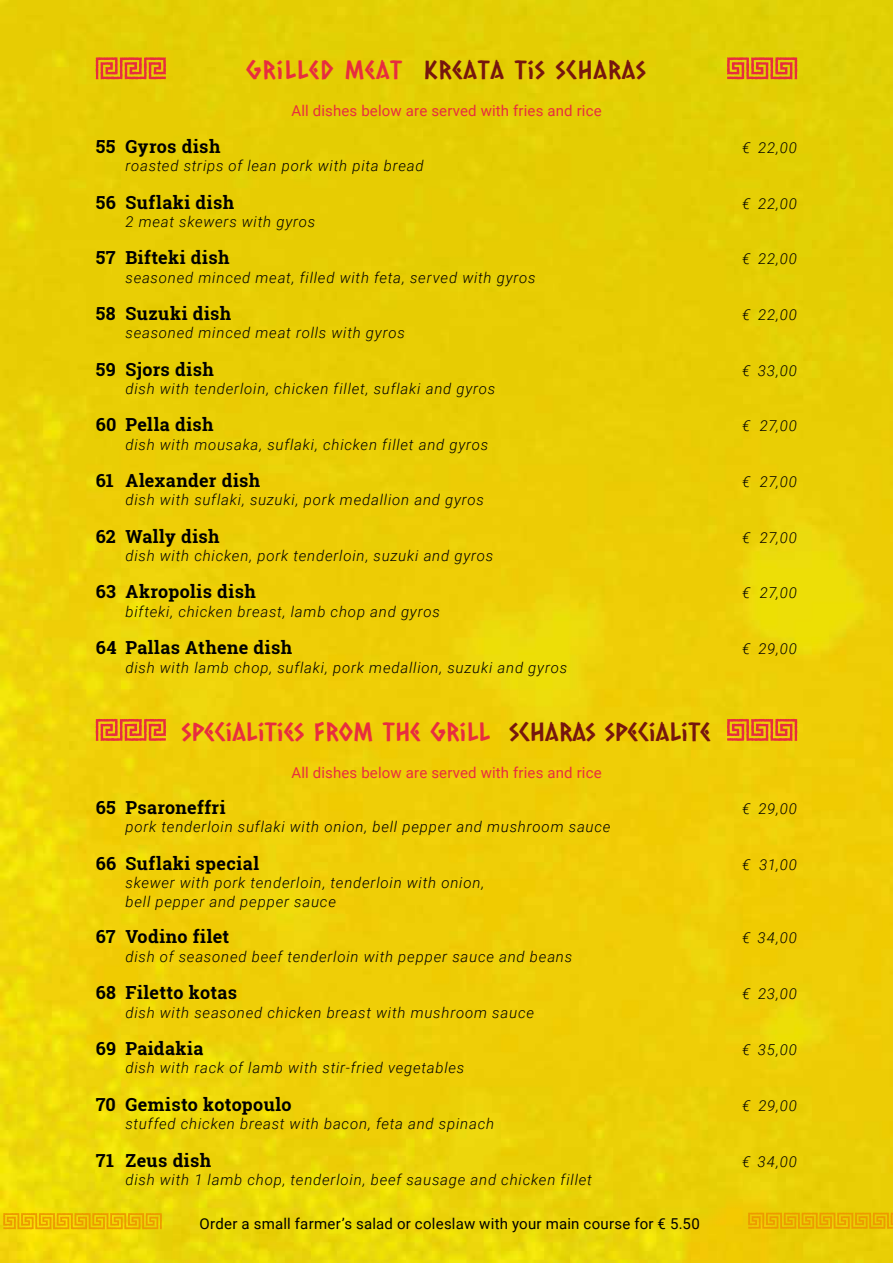
<style>
.page{position:relative;width:893px;height:1263px;background:#fff}
.page>*{position:absolute;margin:0;border:0;box-sizing:border-box;transform-origin:0 0}
.t1{font:25.5px "Caesar Dressing";letter-spacing:.025em;color:#e72d3f}
.t2{font:25.5px "Caesar Dressing";letter-spacing:.05em;color:#75160e}
.t3{font:700 18px "Roboto Slab";letter-spacing:.025em;color:#000}
.t4{font:italic 300 15px/18.3px "Roboto";letter-spacing:.055em;color:#000}
.t5{font:15px "Roboto";letter-spacing:.01em;color:#e72d3f}
.t6{font:15px "Roboto";letter-spacing:.015em;color:#000}
.s1{color:#e72d3f}
.s2{color:#75160e}
</style>
<div class="page">
<img style="left:0;top:0;width:893px;height:1263px">
<svg style="left:0;top:1213px;width:173px;height:16px;background:#eeb803"></svg>
<svg style="left:748px;top:1212px;width:145px;height:17px;background:#ebb101"></svg>
<svg style="left:96px;top:57px;width:70px;height:22px;background:#e67125"></svg>
<svg style="left:727px;top:57px;width:70px;height:22px;background:#e47325"></svg>
<svg style="left:96px;top:719px;width:70px;height:22px;background:#ea7127"></svg>
<svg style="left:727px;top:719px;width:70px;height:22px;background:#e87126"></svg>
<h1 class="t2" style="left:246px;top:54px;width:400px"><span class="s1">GRILLED MEAT</span> KREATA TIS SCHARAS</h1>
<p class="t5" style="left:291px;top:100px;width:312px">All dishes below are served with fries and rice</p>
<p class="t3" style="left:96px;top:134px;width:126px">55 Gyros dish</p>
<p class="t4" style="left:742px;top:138px;width:57px">€ 22,00</p>
<p class="t4" style="left:125px;top:156px;width:300px">roasted strips of lean pork with pita bread</p>
<p class="t3" style="left:96px;top:190px;width:140px">56 Suflaki dish</p>
<p class="t4" style="left:742px;top:193px;width:57px">€ 22,00</p>
<p class="t4" style="left:125px;top:212px;width:191px">2 meat skewers with gyros</p>
<p class="t3" style="left:96px;top:245px;width:135px">57 Bifteki dish</p>
<p class="t4" style="left:742px;top:249px;width:57px">€ 22,00</p>
<p class="t4" style="left:125px;top:268px;width:412px">seasoned minced meat, filled with feta, served with gyros</p>
<p class="t3" style="left:96px;top:301px;width:137px">58 Suzuki dish</p>
<p class="t4" style="left:742px;top:305px;width:57px">€ 22,00</p>
<p class="t4" style="left:125px;top:323px;width:281px">seasoned minced meat rolls with gyros</p>
<p class="t3" style="left:96px;top:357px;width:120px">59 Sjors dish</p>
<p class="t4" style="left:742px;top:361px;width:57px">€ 33,00</p>
<p class="t4" style="left:125px;top:379px;width:371px">dish with tenderloin, chicken fillet, suflaki and gyros</p>
<p class="t3" style="left:96px;top:412px;width:120px">60 Pella dish</p>
<p class="t4" style="left:742px;top:416px;width:57px">€ 27,00</p>
<p class="t4" style="left:125px;top:435px;width:364px">dish with mousaka, suflaki, chicken fillet and gyros</p>
<p class="t3" style="left:96px;top:468px;width:166px">61 Alexander dish</p>
<p class="t4" style="left:742px;top:472px;width:57px">€ 27,00</p>
<p class="t4" style="left:125px;top:490px;width:360px">dish with suflaki, suzuki, pork medallion and gyros</p>
<p class="t3" style="left:96px;top:524px;width:126px">62 Wally dish</p>
<p class="t4" style="left:742px;top:528px;width:57px">€ 27,00</p>
<p class="t4" style="left:125px;top:546px;width:369px">dish with chicken, pork tenderloin, suzuki and gyros</p>
<p class="t3" style="left:96px;top:580px;width:162px">63 Akropolis dish</p>
<p class="t4" style="left:742px;top:583px;width:57px">€ 27,00</p>
<p class="t4" style="left:125px;top:602px;width:316px">bifteki, chicken breast, lamb chop and gyros</p>
<p class="t3" style="left:96px;top:635px;width:198px">64 Pallas Athene dish</p>
<p class="t4" style="left:742px;top:639px;width:57px">€ 29,00</p>
<p class="t4" style="left:125px;top:657px;width:443px">dish with lamb chop, suflaki, pork medallion, suzuki and gyros</p>
<h1 class="t1" style="left:182px;top:716px;width:530px">SPECIALITIES FROM THE GRILL <span class="s2">SCHARAS SPECIALITE</span></h1>
<p class="t5" style="left:291px;top:762px;width:312px">All dishes below are served with fries and rice</p>
<p class="t3" style="left:96px;top:795px;width:132px">65 Psaroneffri</p>
<p class="t4" style="left:742px;top:799px;width:57px">€ 29,00</p>
<p class="t4" style="left:125px;top:817px;width:487px">pork tenderloin suflaki with onion, bell pepper and mushroom sauce</p>
<p class="t3" style="left:96px;top:851px;width:165px">66 Suflaki special</p>
<p class="t4" style="left:742px;top:855px;width:57px">€ 31,00</p>
<p class="t4" style="left:125px;top:873px;width:360px">skewer with pork tenderloin, tenderloin with onion, bell pepper and pepper sauce</p>
<p class="t3" style="left:96px;top:924px;width:135px">67 Vodino filet</p>
<p class="t4" style="left:742px;top:928px;width:57px">€ 34,00</p>
<p class="t4" style="left:125px;top:947px;width:448px">dish of seasoned beef tenderloin with pepper sauce and beans</p>
<p class="t3" style="left:96px;top:980px;width:143px">68 Filetto kotas</p>
<p class="t4" style="left:742px;top:984px;width:57px">€ 23,00</p>
<p class="t4" style="left:125px;top:1002px;width:410px">dish with seasoned chicken breast with mushroom sauce</p>
<p class="t3" style="left:96px;top:1036px;width:109px">69 Paidakia</p>
<p class="t4" style="left:742px;top:1040px;width:57px">€ 35,00</p>
<p class="t4" style="left:125px;top:1058px;width:340px">dish with rack of lamb with stir-fried vegetables</p>
<p class="t3" style="left:96px;top:1092px;width:197px">70 Gemisto kotopoulo</p>
<p class="t4" style="left:742px;top:1096px;width:57px">€ 29,00</p>
<p class="t4" style="left:125px;top:1114px;width:370px">stuffed chicken breast with bacon, feta and spinach</p>
<p class="t3" style="left:96px;top:1148px;width:117px">71 Zeus dish</p>
<p class="t4" style="left:742px;top:1151px;width:57px">€ 34,00</p>
<p class="t4" style="left:125px;top:1170px;width:468px">dish with 1 lamb chop, tenderloin, beef sausage and chicken fillet</p>
<p class="t6" style="left:200px;top:1213px;width:502px">Order a small farmer’s salad or coleslaw with your main course for € 5.50</p>
<p class="t4" style="left:197px;top:1214px;width:26px">Ord</p>
<p class="t4" style="left:297px;top:1214px;width:426px">farmer’s salad or coleslaw with your main course for € 5.50</p>
</div>
